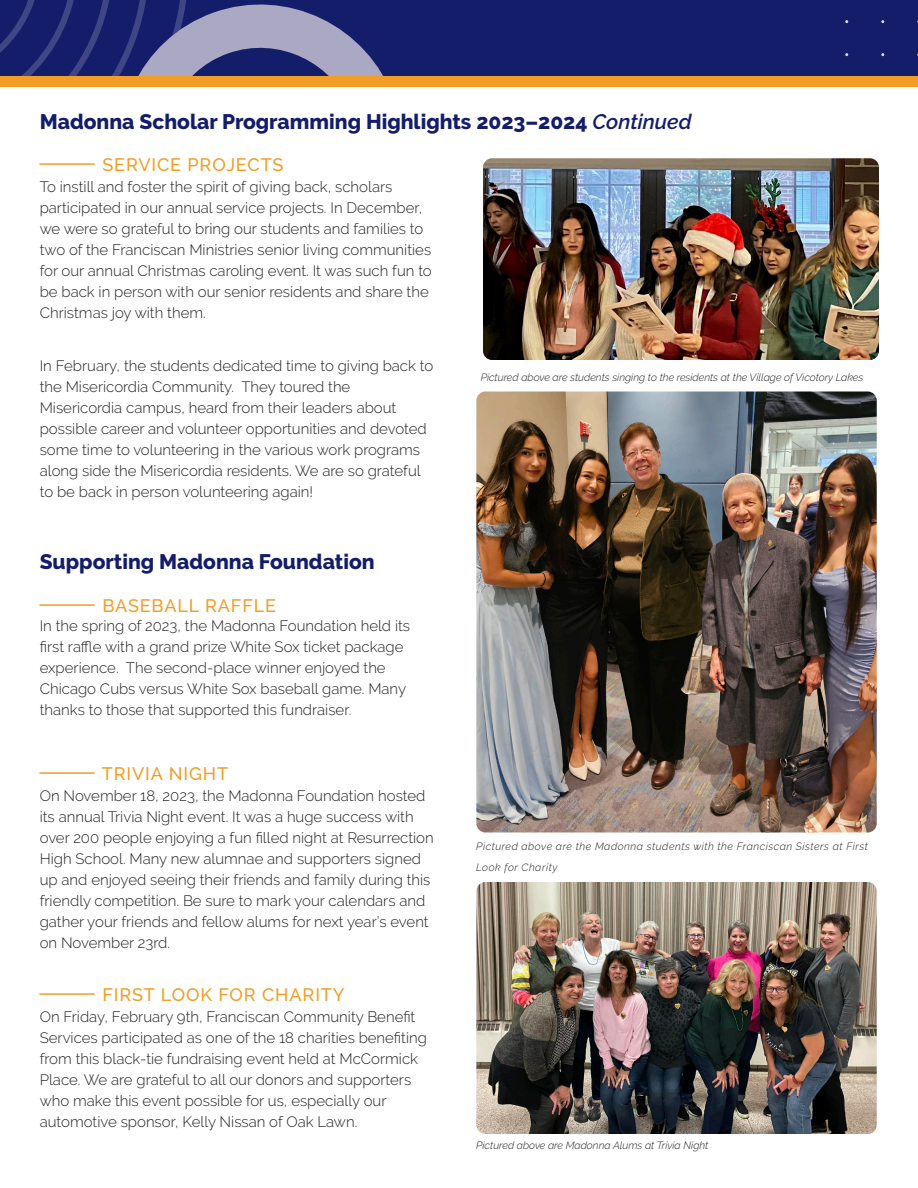
<style>
.page{position:relative;width:918px;height:1188px;background:#fff}
.page>*{position:absolute;margin:0;border:0;box-sizing:border-box;transform-origin:0 0}
.Section_Title{font:800 21px "Raleway";color:#131d6a}
.Subtitle{font:500 18px "Raleway";letter-spacing:.05em;color:#f29d25}
._1st_paragraph{font:300 15px/21px "Raleway";color:#231f20}
.Body{font:300 15px/21px "Raleway";color:#231f20}
.Subtitle-2{font:300 15px/21px "Raleway";color:#231f20}
.t1{font:italic 300 10.5px "Raleway";color:#231f20}
.t2{font:italic 300 10.5px "Raleway";letter-spacing:.05em;color:#231f20}
.s1{font-weight:600;font-style:italic}
</style>
<div class="page">
<div style="left:0;top:0;width:918px;height:84px;background:#131d6a"></div>
<img style="left:476px;top:392px;width:401px;height:440px">
<svg style="left:0;top:0;width:383px;height:76px"></svg>
<div style="left:0;top:76px;width:918px;height:11px;background:#f29d25"></div>
<img style="left:483px;top:158px;width:396px;height:202px">
<img style="left:476px;top:882px;width:401px;height:252px">
<p class="Section_Title" style="left:40px;top:110px;width:653px">Madonna Scholar Programming Highlights 2023–2024 <span class="s1">Continued</span></p>
<p class="Subtitle" style="left:39px;top:154px;width:247px">———— SERVICE PROJECTS</p>
<p class="_1st_paragraph" style="left:40px;top:176px;width:394px">To instill and foster the spirit of giving back, scholars participated in our annual service projects. In December, we were so grateful to bring our students and families to two of the Franciscan Ministries senior living communities for our annual Christmas caroling event. It was such fun to be back in person with our senior residents and share the Christmas joy with them.</p>
<p class="_1st_paragraph" style="left:40px;top:355px;width:395px">In February, the students dedicated time to giving back to the Misericordia Community. They toured the Misericordia campus, heard from their leaders about possible career and volunteer opportunities and devoted some time to volunteering in the various work programs along side the Misericordia residents. We are so grateful to be back in person volunteering again!</p>
<p class="Section_Title" style="left:40px;top:549px;width:336px">Supporting Madonna Foundation</p>
<p class="Subtitle" style="left:39px;top:595px;width:239px">———— BASEBALL RAFFLE</p>
<p class="Body" style="left:40px;top:616px;width:372px">In the spring of 2023, the Madonna Foundation held its first raffle with a grand prize White Sox ticket package experience. The second-place winner enjoyed the Chicago Cubs versus White Sox baseball game. Many thanks to those that supported this fundraiser.</p>
<p class="Subtitle" style="left:39px;top:763px;width:191px">———— TRIVIA NIGHT</p>
<p class="Body" style="left:40px;top:785px;width:396px">On November 18, 2023, the Madonna Foundation hosted its annual Trivia Night event. It was a huge success with over 200 people enjoying a fun filled night at Resurrection High School. Many new alumnae and supporters signed up and enjoyed seeing their friends and family during this friendly competition. Be sure to mark your calendars and gather your friends and fellow alums for next year’s event on November 23rd.</p>
<p class="Subtitle" style="left:39px;top:984px;width:308px">———— FIRST LOOK FOR CHARITY</p>
<p class="Subtitle-2" style="left:40px;top:1006px;width:389px">On Friday, February 9th, Franciscan Community Benefit Services participated as one of the 18 charities benefiting from this black-tie fundraising event held at McCormick Place. We are grateful to all our donors and supporters who make this event possible for us, especially our automotive sponsor, Kelly Nissan of Oak Lawn.</p>
<p class="t1" style="left:481px;top:371px;width:384px">Pictured above are students singing to the residents at the Village of Vicotory Lakes</p>
<p class="t2" style="left:476px;top:840px;width:393px">Pictured above are the Madonna students with the Franciscan Sisters at First</p>
<p class="t2" style="left:476px;top:861px;width:83px">Look for Charity</p>
<p class="t1" style="left:476px;top:1140px;width:234px">Pictured above are Madonna Alums at Trivia Night</p>
</div>
